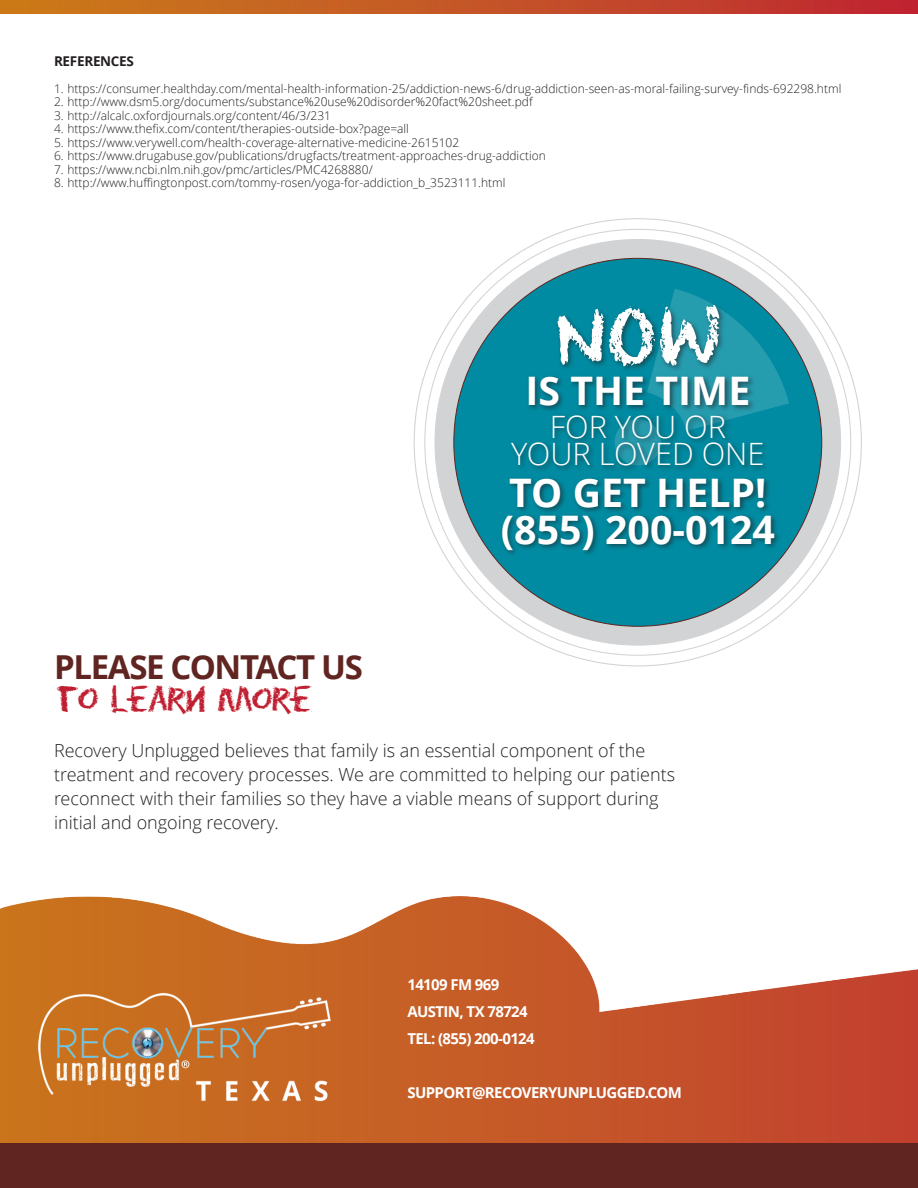
<style>
.page{position:relative;width:918px;height:1188px;background:#fff}
.page>*{position:absolute;margin:0;border:0;box-sizing:border-box;transform-origin:0 0}
.t1{font:71.85px "Chalkduster";color:#fff}
.t2{font:700 39.3px/36.8px "Open Sans";color:#fff}
.t3{font:700 33px "Open Sans";letter-spacing:-.04em;color:#602520}
.t4{font:33px "Eraser";letter-spacing:-.04em;color:#c01f31}
.t5{font:300 30.75px/27.3px "Open Sans";color:#fff;text-align:center}
.t6{font:300 18px/24px "Open Sans";color:#231f20}
.t7{font:700 15px/27px "Open Sans";letter-spacing:-.04em;color:#fff}
.t8{font:700 13.5px "Open Sans";letter-spacing:-.02em;color:#231f20}
.t9{font:300 12px "Open Sans";color:#231f20}
.t10{font:300 6px "Open Sans";color:#c01f31}
</style>
<div class="page">
<img style="left:0;top:896px;width:918px;height:247px">
<div style="left:0;top:1143px;width:918px;height:45px;background:#602520"></div>
<svg style="left:0;top:0;width:918px;height:13px;background:#c45326"></svg>
<img style="left:36px;top:981px;width:295px;height:135px">
<div style="left:408px;top:212px;width:460px;height:461px;background:#fff;opacity:.75"></div>
<svg style="left:647px;top:289px;width:142px;height:142px;background:#3fa0b1"></svg>
<div style="left:499px;top:303px;width:283px;height:254px;background:#231f20;opacity:.6"></div>
<p class="t8" style="left:54px;top:56px;width:82px">REFERENCES</p>
<p class="t9" style="left:54px;top:84px;width:789px">1. https://consumer.healthday.com/mental-health-information-25/addiction-news-6/drug-addiction-seen-as-moral-failing-survey-finds-692298.html</p>
<p class="t9" style="left:54px;top:97px;width:480px">2. http://www.dsm5.org/documents/substance%20use%20disorder%20fact%20sheet.pdf</p>
<p class="t9" style="left:54px;top:111px;width:279px">3. http://alcalc.oxfordjournals.org/content/46/3/231</p>
<p class="t9" style="left:54px;top:124px;width:356px">4. https://www.thefix.com/content/therapies-outside-box?page=all</p>
<p class="t9" style="left:54px;top:138px;width:407px">5. https://www.verywell.com/health-coverage-alternative-medicine-2615102</p>
<p class="t9" style="left:54px;top:151px;width:493px">6. https://www.drugabuse.gov/publications/drugfacts/treatment-approaches-drug-addiction</p>
<p class="t9" style="left:54px;top:165px;width:320px">7. https://www.ncbi.nlm.nih.gov/pmc/articles/PMC4268880/</p>
<p class="t9" style="left:54px;top:178px;width:453px">8. http://www.huffingtonpost.com/tommy-rosen/yoga-for-addiction_b_3523111.html</p>
<h1 class="t1" style="left:554px;top:294px;width:170px">NOW</h1>
<h2 class="t2" style="left:525px;top:376px;width:226px">IS THE TIME</h2>
<h3 class="t5" style="left:511px;top:416px;width:255px">FOR YOU OR<br>YOUR LOVED ONE</h3>
<h2 class="t2" style="left:501px;top:477px;width:276px">TO GET HELP! (855) 200-0124</h2>
<h3 class="t3" style="left:54px;top:655px;width:310px">PLEASE CONTACT US</h3>
<h3 class="t4" style="left:54px;top:680px;width:260px">TO LEARN MORE</h3>
<p class="t10" style="left:311px;top:708px;width:3px">.</p>
<p class="t6" style="left:54px;top:741px;width:623px">Recovery Unplugged believes that family is an essential component of the treatment and recovery processes. We are committed to helping our patients reconnect with their families so they have a viable means of support during initial and ongoing recovery.</p>
<p class="t7" style="left:407px;top:972px;width:129px">14109 FM 969<br>AUSTIN, TX 78724<br>TEL: (855) 200-0124</p>
<p class="t7" style="left:407px;top:1080px;width:276px">SUPPORT@RECOVERYUNPLUGGED.COM</p>
</div>
